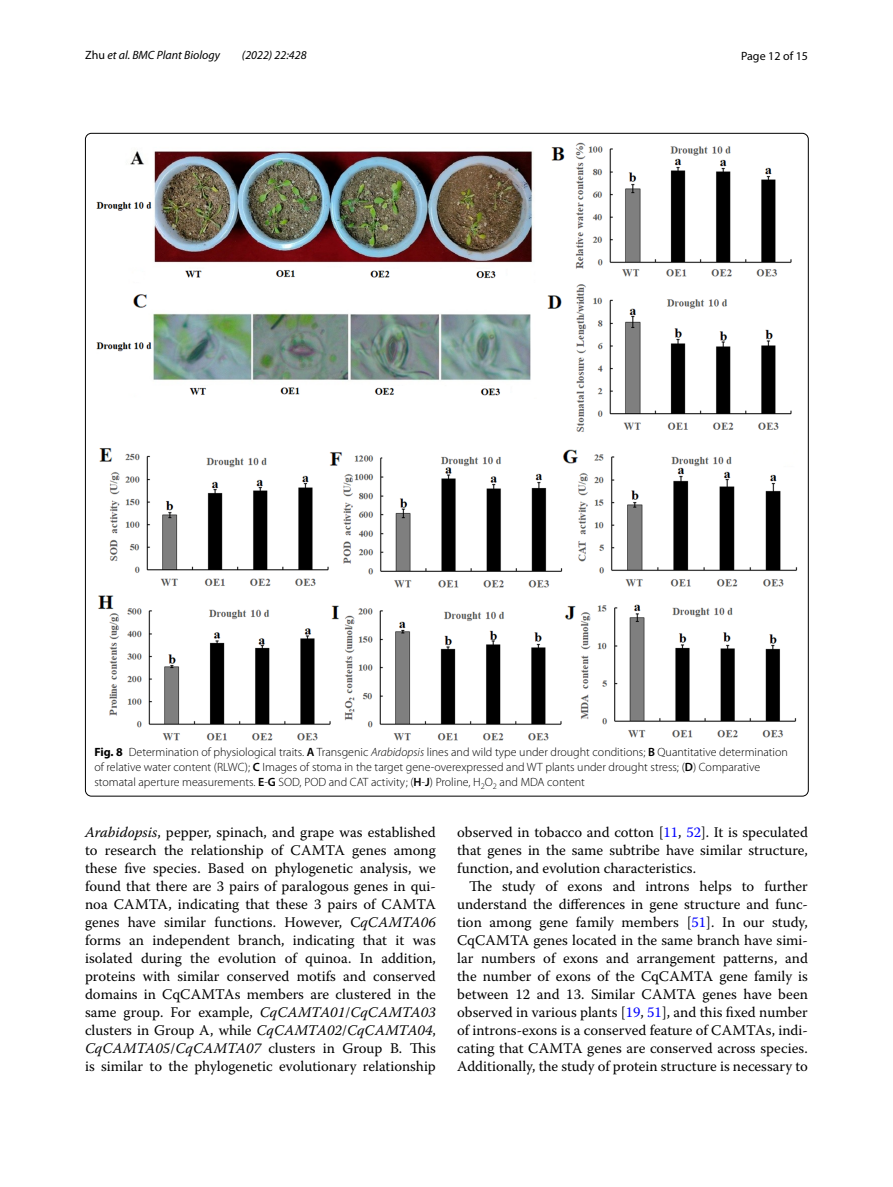
<style>
.page{position:relative;width:893px;height:1187px;background:#fff}
.page>*{position:absolute;margin:0;border:0;box-sizing:border-box;transform-origin:0 0}
.t1{font:14.7px/18px "Warnock Pro";color:#000;text-align:justify}
.t2{font:300 12px/15px "Myriad Pro";color:#000}
.t3{font:italic 12px "Myriad Pro";color:#000}
.t4{font:12px "Myriad Pro";color:#000}
.s1{font-style:normal}
.s2{font-weight:700}
.s3{font-weight:600}
.s4{font-style:italic}
.s5{color:#00f}
</style>
<div class="page">
<img style="left:97px;top:142px;width:700px;height:598px">
<p class="t3" style="left:85px;top:48px;width:137px"><span class="s1">Zhu</span> et al. BMC Plant Biology</p>
<p class="t3" style="left:242px;top:48px;width:66px">(2022) 22:428</p>
<p class="t4" style="left:741px;top:48px;width:68px">Page 12 of 15</p>
<p class="t2" style="left:94px;top:744px;width:695px"><span class="s2">Fig. 8</span> Determination of physiological traits. <span class="s3">A</span> Transgenic <span class="s4">Arabidopsis</span> lines and wild type under drought conditions; <span class="s3">B</span> Quantitative determination of relative water content (RLWC); <span class="s3">C</span> Images of stoma in the target gene-overexpressed and WT plants under drought stress; (<span class="s3">D</span>) Comparative stomatal aperture measurements. <span class="s3">E</span>-<span class="s3">G</span> SOD, POD and CAT activity; (<span class="s3">H</span>-<span class="s3">J</span>) Proline, H<sub>2</sub>O<sub>2</sub> and MDA content</p>
<p class="t1" style="left:85px;top:822px;width:352px"><span class="s4">Arabidopsis</span>, pepper, spinach, and grape was established to research the relationship of CAMTA genes among these five species. Based on phylogenetic analysis, we found that there are 3 pairs of paralogous genes in qui&shy;noa CAMTA, indicating that these 3 pairs of CAMTA genes have similar functions. However, C<span class="s4">qCAMTA06 </span>forms an independent branch, indicating that it was isolated during the evolution of quinoa. In addition, proteins with similar conserved motifs and conserved domains in CqCAMTAs members are clustered in the same group. For example, <span class="s4">CqCAMTA01</span>/<span class="s4">CqCAMTA03 </span>clusters in Group A, while <span class="s4">CqCAMTA02</span>/<span class="s4">CqCAMTA04</span>, <span class="s4">CqCAMTA05</span>/<span class="s4">CqCAMTA07</span> clusters in Group B. This is similar to the phylogenetic evolutionary relationship</p>
<p class="t1" style="left:457px;top:822px;width:352px">observed in tobacco and cotton [<span class="s5">11</span>, <span class="s5">52</span>]. It is speculated that genes in the same subtribe have similar structure, function, and evolution characteristics.</p>
<p class="t1" style="left:457px;top:876px;width:352px;text-indent:12px">The study of exons and introns helps to further understand the differences in gene structure and func&shy;tion among gene family members [<span class="s5">51</span>]. In our study, CqCAMTA genes located in the same branch have simi&shy;lar numbers of exons and arrangement patterns, and the number of exons of the CqCAMTA gene family is between 12 and 13. Similar CAMTA genes have been observed in various plants [<span class="s5">19</span>, <span class="s5">51</span>], and this fixed number of introns-exons is a conserved feature of CAMTAs, indi&shy;cating that CAMTA genes are conserved across species.<br>Additionally, the study of protein structure is necessary to</p>
</div>
